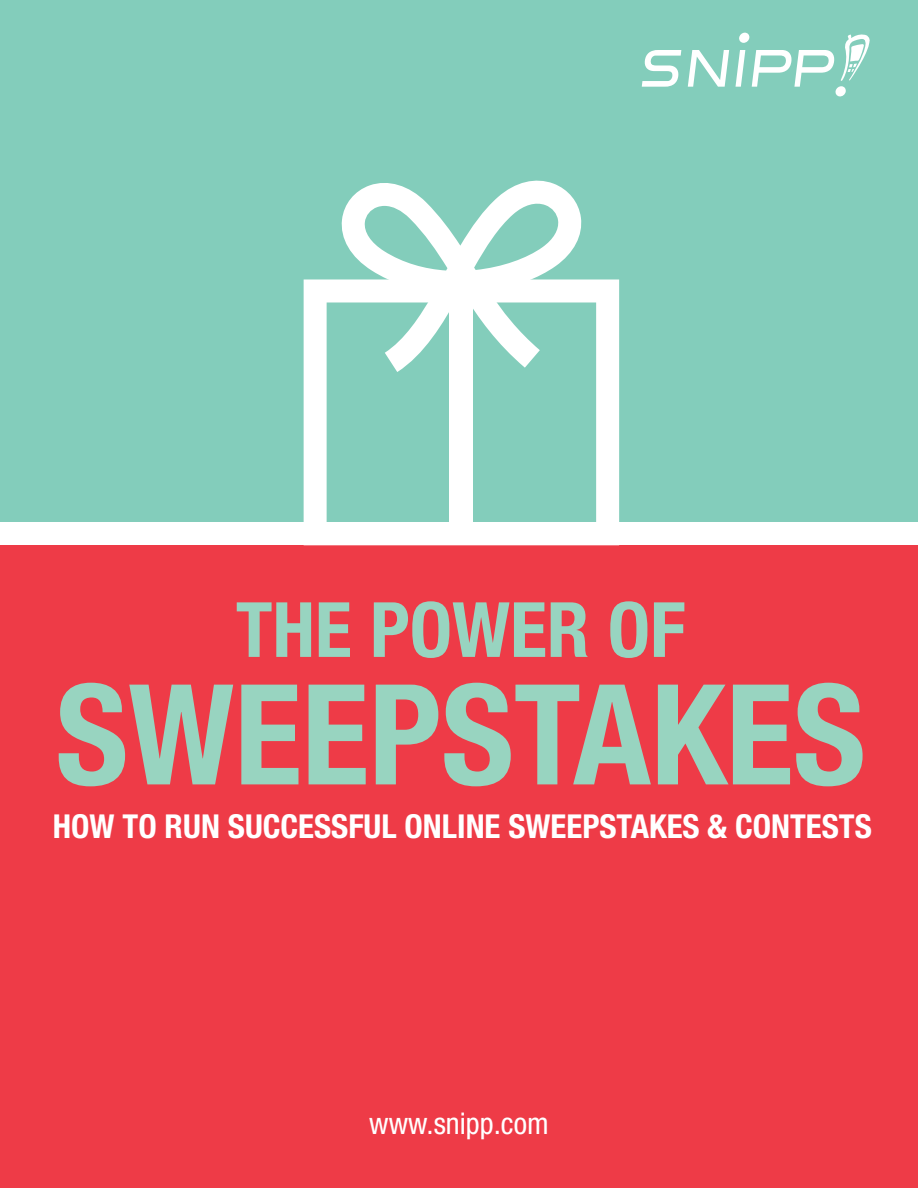
<style>
.page{position:relative;width:918px;height:1188px;background:#ee3b47}
.page>*{position:absolute;margin:0;border:0;box-sizing:border-box;transform-origin:0 0}
.t1{font:700 condensed 139.8px "Helvetica Neue LT Pro";color:#98d4c0}
.t2{font:700 condensed 76.35px "Helvetica Neue LT Pro";color:#98d4c0}
.t3{font:700 condensed 33px "Helvetica Neue LT Pro";color:#fff}
.t4{font:condensed 30px "Helvetica Neue LT Std";color:#fff}
</style>
<div class="page">
<div style="left:0;top:0;width:918px;height:530px;background:#83cdbb"></div>
<svg style="left:688px;top:50px;width:41px;height:37px"></svg>
<svg style="left:736px;top:50px;width:9px;height:37px"></svg>
<div style="left:739px;top:33px;width:11px;height:10px;background:#fff;border-radius:50%"></div>
<svg style="left:752px;top:34px;width:118px;height:63px"></svg>
<svg style="left:642px;top:50px;width:39px;height:37px"></svg>
<svg style="left:304px;top:279px;width:315px;height:243px"></svg>
<div style="left:0;top:522px;width:918px;height:23px;background:#fff"></div>
<svg style="left:340px;top:180px;width:243px;height:192px"></svg>
<div style="left:450px;top:291px;width:23px;height:243px;background:#fff"></div>
<h2 class="t2" style="left:236px;top:584px;width:451px">THE POWER OF</h2>
<h1 class="t1" style="left:56px;top:650px;width:812px">SWEEPSTAKES</h1>
<p class="t3" style="left:53px;top:806px;width:821px">HOW TO RUN SUCCESSFUL ONLINE SWEEPSTAKES &amp; CONTESTS</p>
<p class="t4" style="left:369px;top:1107px;width:181px">www.snipp.com</p>
</div>
